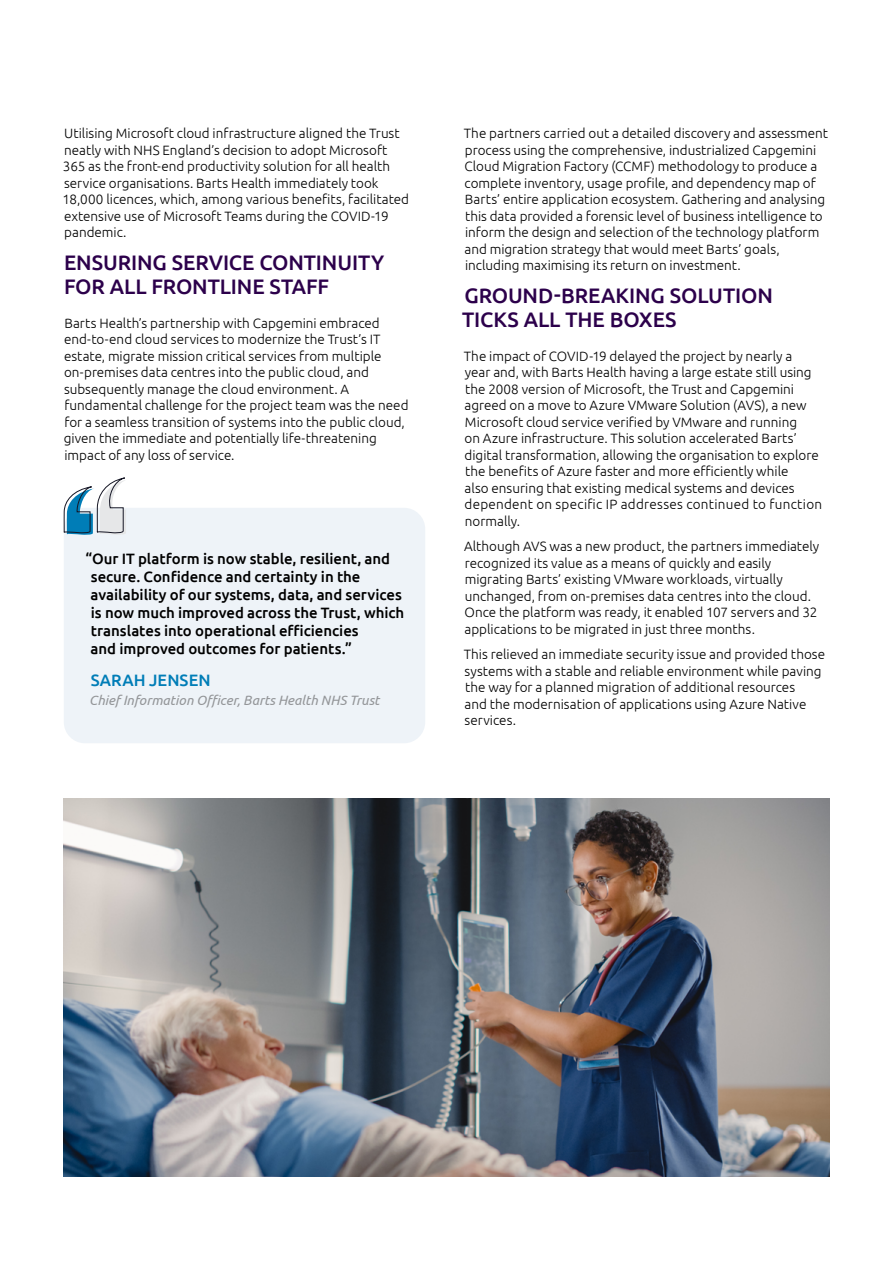
<style>
.page{position:relative;width:893px;height:1263px;background:#fff}
.page>*{position:absolute;margin:0;border:0;box-sizing:border-box;transform-origin:0 0}
.t1{font:500 21px/24px "Ubuntu";letter-spacing:-.005em;color:#2c004b}
.t2{font:500 16.5px "Ubuntu";letter-spacing:.005em;color:#007db7}
.t3{font:500 15px/18px "Ubuntu";letter-spacing:-.005em;color:#000}
.t4{font:300 13.5px/16.5px "Ubuntu";color:#000}
.t5{font:italic 13.5px "Ubuntu";color:#939598}
</style>
<div class="page">
<img style="left:64px;top:798px;width:765px;height:379px">
<div style="left:64px;top:508px;width:361px;height:235px;background:#eef3f8;border-radius:21px"></div>
<svg style="left:63px;top:477px;width:63px;height:58px"></svg>
<p class="t4" style="left:62px;top:125px;width:348px">Utilising Microsoft cloud infrastructure aligned the Trust neatly with NHS England’s decision to adopt Microsoft 365 as the front-end productivity solution for all health service organisations. Barts Health immediately took 18,000 licences, which, among various benefits, facilitated extensive use of Microsoft Teams during the COVID-19 pandemic.</p>
<h1 class="t1" style="left:64px;top:250px;width:322px">ENSURING SERVICE CONTINUITY<br>FOR ALL FRONTLINE STAFF</h1>
<p class="t4" style="left:64px;top:314px;width:346px">Barts Health’s partnership with Capgemini embraced end-to-end cloud services to modernize the Trust’s IT estate, migrate mission critical services from multiple on-premises data centres into the public cloud, and subsequently manage the cloud environment. A fundamental challenge for the project team was the need for a seamless transition of systems into the public cloud, given the immediate and potentially life-threatening impact of any loss of service.</p>
<p class="t3" style="left:91px;top:549px;width:315px;text-indent:-5px">“Our IT platform is now stable, resilient, and secure. Confidence and certainty in the availability of our systems, data, and services is now much improved across the Trust, which translates into operational efficiencies<br>and improved outcomes for patients.”</p>
<p class="t2" style="left:91px;top:669px;width:121px">SARAH JENSEN</p>
<p class="t5" style="left:89px;top:692px;width:292px">Chief Information Officer, Barts Health NHS Trust</p>
<p class="t4" style="left:464px;top:125px;width:366px">The partners carried out a detailed discovery and assessment process using the comprehensive, industrialized Capgemini Cloud Migration Factory (CCMF) methodology to produce a complete inventory, usage profile, and dependency map of Barts’ entire application ecosystem. Gathering and analysing this data provided a forensic level of business intelligence to inform the design and selection of the technology platform and migration strategy that would meet Barts’ goals, including maximising its return on investment.</p>
<h1 class="t1" style="left:462px;top:283px;width:312px">GROUND-BREAKING SOLUTION<br>TICKS ALL THE BOXES</h1>
<p class="t4" style="left:464px;top:347px;width:360px">The impact of COVID-19 delayed the project by nearly a<br>year and, with Barts Health having a large estate still using the 2008 version of Microsoft, the Trust and Capgemini agreed on a move to Azure VMware Solution (AVS), a new Microsoft cloud service verified by VMware and running<br>on Azure infrastructure. This solution accelerated Barts’ digital transformation, allowing the organisation to explore the benefits of Azure faster and more efficiently while<br>also ensuring that existing medical systems and devices dependent on specific IP addresses continued to function normally.</p>
<p class="t4" style="left:464px;top:538px;width:357px">Although AVS was a new product, the partners immediately recognized its value as a means of quickly and easily migrating Barts’ existing VMware workloads, virtually unchanged, from on-premises data centres into the cloud.<br>Once the platform was ready, it enabled 107 servers and 32 applications to be migrated in just three months.</p>
<p class="t4" style="left:464px;top:646px;width:363px">This relieved an immediate security issue and provided those systems with a stable and reliable environment while paving the way for a planned migration of additional resources<br>and the modernisation of applications using Azure Native services.</p>
</div>
